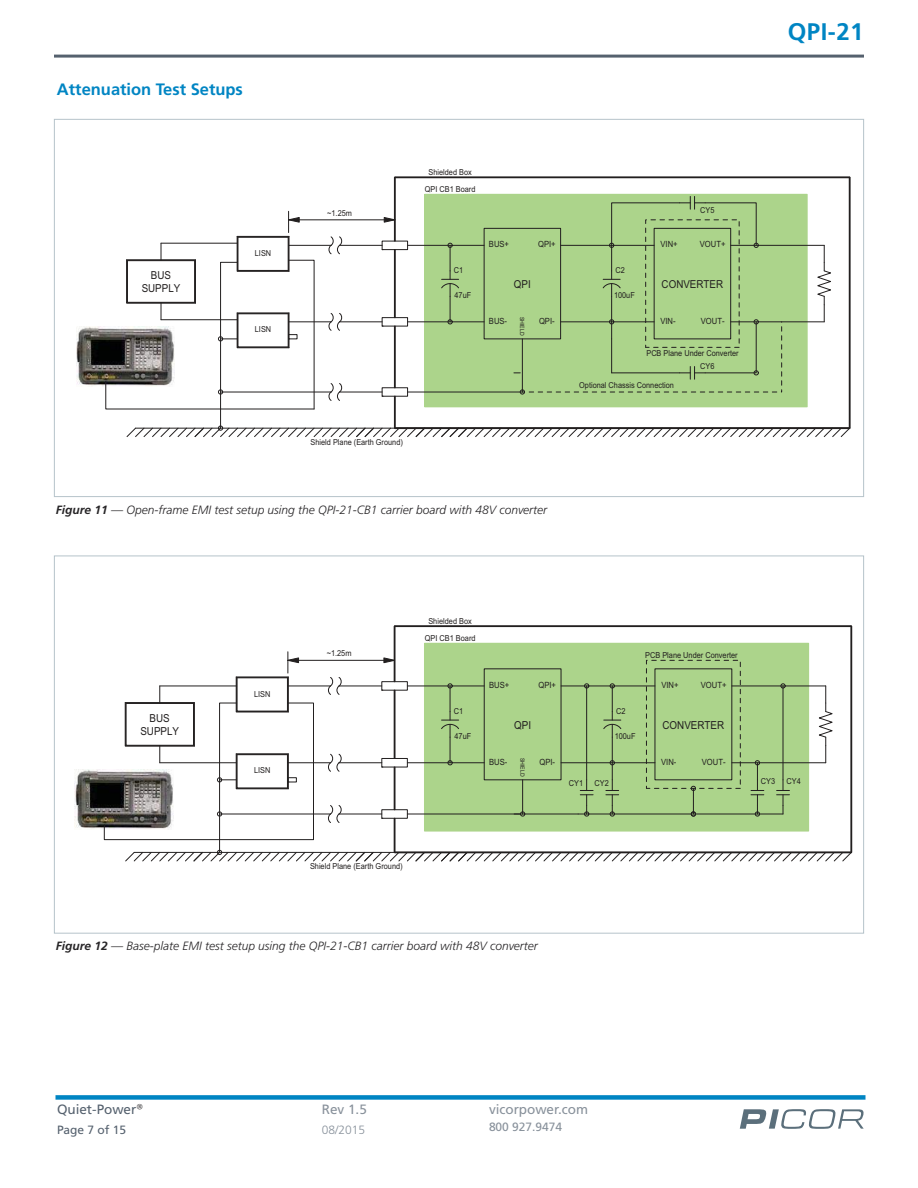
<style>
.page{position:relative;width:918px;height:1188px;background:#fff}
.page>*{position:absolute;margin:0;border:0;box-sizing:border-box;transform-origin:0 0}
.t1{font:700 24px "Frutiger";color:#0085c3}
.t2{font:700 16.5px "Frutiger";color:#0085c3}
.t3{font:13.5px "Frutiger";color:#88919b}
.t4{font:13.5px "Frutiger";color:#55616e}
.t5{font:italic 300 12px "Frutiger";color:#272527}
.t6{font:12px "Frutiger";color:#88919b}
.t7{font:12px "Frutiger";color:#55616e}
.t8{font:300 12px "Frutiger";color:#88919b}
.t9{font:10.95px/12.8px "Arial";color:#221f1f;text-align:center;scale:.89 1}
.t10{font:8.55px "Arial";color:#221f1f;scale:.89 1}
.t11{font:8.25px/17.1px "Arial";color:#221f1f;text-align:center;scale:.89 1}
.t12{font:5.7px "Arial";color:#221f1f;scale:.91 1}
.s1{font-weight:700}
.s2{font-family:"Frutiger Serif LT Pro";color:#272527}
</style>
<div class="page">
<hr style="left:54px;top:55px;width:810px;height:3px;background:#55616e">
<div style="left:56px;top:1095px;width:810px;height:5px;background:#0085c3"></div>
<svg style="left:740px;top:1109px;width:124px;height:20px"></svg>
<div style="left:394px;top:177px;width:2px;height:64px;border:1px solid #221f1f"></div>
<div style="left:394px;top:177px;width:456px;height:1px;border:1px solid #221f1f"></div>
<div style="left:849px;top:177px;width:1px;height:252px;border:1px solid #221f1f"></div>
<img style="left:76px;top:327px;width:29px;height:59px">
<svg style="left:105px;top:196px;width:746px;height:242px"></svg>
<div style="left:424px;top:643px;width:385px;height:188px;background:#acd48b"></div>
<div style="left:394px;top:626px;width:1px;height:56px;border:1px solid #221f1f"></div>
<div style="left:394px;top:625px;width:458px;height:2px;border:1px solid #221f1f"></div>
<div style="left:851px;top:626px;width:1px;height:227px;border:1px solid #221f1f"></div>
<img style="left:74px;top:770px;width:30px;height:59px">
<svg style="left:104px;top:652px;width:748px;height:210px"></svg>
<h2 class="t2" style="left:57px;top:82px;width:187px">Attenuation Test Setups</h2>
<h3 class="t9" style="left:142px;top:270px;width:45px">BUS<br>SUPPLY</h3>
<p class="t11" style="left:255px;top:245px;width:20px">LISN</p>
<p class="t11" style="left:255px;top:322px;width:20px">LISN</p>
<p class="t11" style="left:327px;top:205px;width:29px">~1.25m</p>
<p class="t11" style="left:311px;top:434px;width:105px">Shield Plane (Earth Ground)</p>
<p class="t11" style="left:425px;top:164px;width:58px">Shielded Box<br>QPI CB1 Board</p>
<p class="t10" style="left:489px;top:241px;width:24px">BUS+</p>
<p class="t10" style="left:538px;top:241px;width:21px">QPI+</p>
<p class="t11" style="left:454px;top:262px;width:12px">C1</p>
<p class="t11" style="left:615px;top:262px;width:12px">C2</p>
<p class="t11" style="left:455px;top:288px;width:20px">47uF</p>
<h3 class="t9" style="left:514px;top:279px;width:20px">QPI</h3>
<p class="t11" style="left:614px;top:288px;width:25px">100uF</p>
<p class="t12" style="left:524px;top:317px;width:22px;rotate:90deg">SHIELD</p>
<p class="t10" style="left:489px;top:318px;width:22px">BUS-</p>
<p class="t10" style="left:539px;top:318px;width:19px">QPI-</p>
<p class="t11" style="left:700px;top:203px;width:18px">CY5</p>
<p class="t10" style="left:661px;top:241px;width:21px">VIN+</p>
<p class="t10" style="left:700px;top:241px;width:30px">VOUT+</p>
<h3 class="t9" style="left:662px;top:279px;width:71px">CONVERTER</h3>
<p class="t10" style="left:660px;top:318px;width:19px">VIN-</p>
<p class="t10" style="left:701px;top:318px;width:28px">VOUT-</p>
<p class="t11" style="left:646px;top:345px;width:105px">PCB Plane Under Converter</p>
<p class="t11" style="left:700px;top:358px;width:18px">CY6</p>
<p class="t11" style="left:579px;top:377px;width:108px">Optional Chassis Connection</p>
<h3 class="t5" style="left:56px;top:505px;width:493px"><span class="s1">Figure 11</span> — Open-frame EMI test setup using the QPI-21-CB1 carrier board with 48V converter</h3>
<p class="t11" style="left:428px;top:613px;width:50px">Shielded Box</p>
<h3 class="t9" style="left:140px;top:713px;width:45px">BUS<br>SUPPLY</h3>
<p class="t11" style="left:254px;top:686px;width:20px">LISN</p>
<p class="t11" style="left:327px;top:645px;width:29px">~1.25m</p>
<p class="t11" style="left:425px;top:630px;width:59px">QPI CB1 Board</p>
<p class="t10" style="left:489px;top:682px;width:24px">BUS+</p>
<p class="t10" style="left:538px;top:682px;width:21px">QPI+</p>
<p class="t11" style="left:454px;top:703px;width:12px">C1</p>
<p class="t11" style="left:616px;top:703px;width:12px">C2</p>
<p class="t11" style="left:455px;top:729px;width:20px">47uF</p>
<h3 class="t9" style="left:514px;top:719px;width:21px">QPI</h3>
<p class="t11" style="left:615px;top:729px;width:25px">100uF</p>
<p class="t11" style="left:645px;top:647px;width:106px">PCB Plane Under Converter</p>
<p class="t10" style="left:661px;top:682px;width:21px">VIN+</p>
<p class="t10" style="left:701px;top:682px;width:30px">VOUT+</p>
<h3 class="t9" style="left:662px;top:719px;width:71px">CONVERTER</h3>
<h1 class="t1" style="left:788px;top:22px;width:77px">QPI-21</h1>
<p class="t11" style="left:254px;top:763px;width:20px">LISN</p>
<p class="t12" style="left:525px;top:758px;width:22px;rotate:90deg">SHIELD</p>
<p class="t10" style="left:489px;top:759px;width:22px">BUS-</p>
<p class="t10" style="left:539px;top:759px;width:19px">QPI-</p>
<p class="t10" style="left:661px;top:759px;width:19px">VIN-</p>
<p class="t10" style="left:702px;top:759px;width:28px">VOUT-</p>
<p class="t11" style="left:569px;top:776px;width:18px">CY1</p>
<p class="t11" style="left:594px;top:776px;width:18px">CY2</p>
<p class="t11" style="left:761px;top:773px;width:18px">CY3</p>
<p class="t11" style="left:787px;top:773px;width:18px">CY4</p>
<p class="t11" style="left:310px;top:859px;width:106px">Shield Plane (Earth Ground)</p>
<h3 class="t5" style="left:56px;top:941px;width:484px"><span class="s1">Figure 12</span> — Base-plate EMI test setup using the QPI-21-CB1 carrier board with 48V converter</h3>
<h3 class="t4" style="left:57px;top:1104px;width:88px">Quiet-Power<span class="s2">®</span></h3>
<h3 class="t3" style="left:322px;top:1104px;width:46px">Rev 1.5</h3>
<h3 class="t3" style="left:489px;top:1104px;width:101px">vicorpower.com</h3>
<h3 class="t7" style="left:57px;top:1125px;width:71px">Page 7 of 15</h3>
<h3 class="t8" style="left:322px;top:1125px;width:45px">08/2015</h3>
<h3 class="t6" style="left:489px;top:1122px;width:75px">800 927.9474</h3>
</div>
